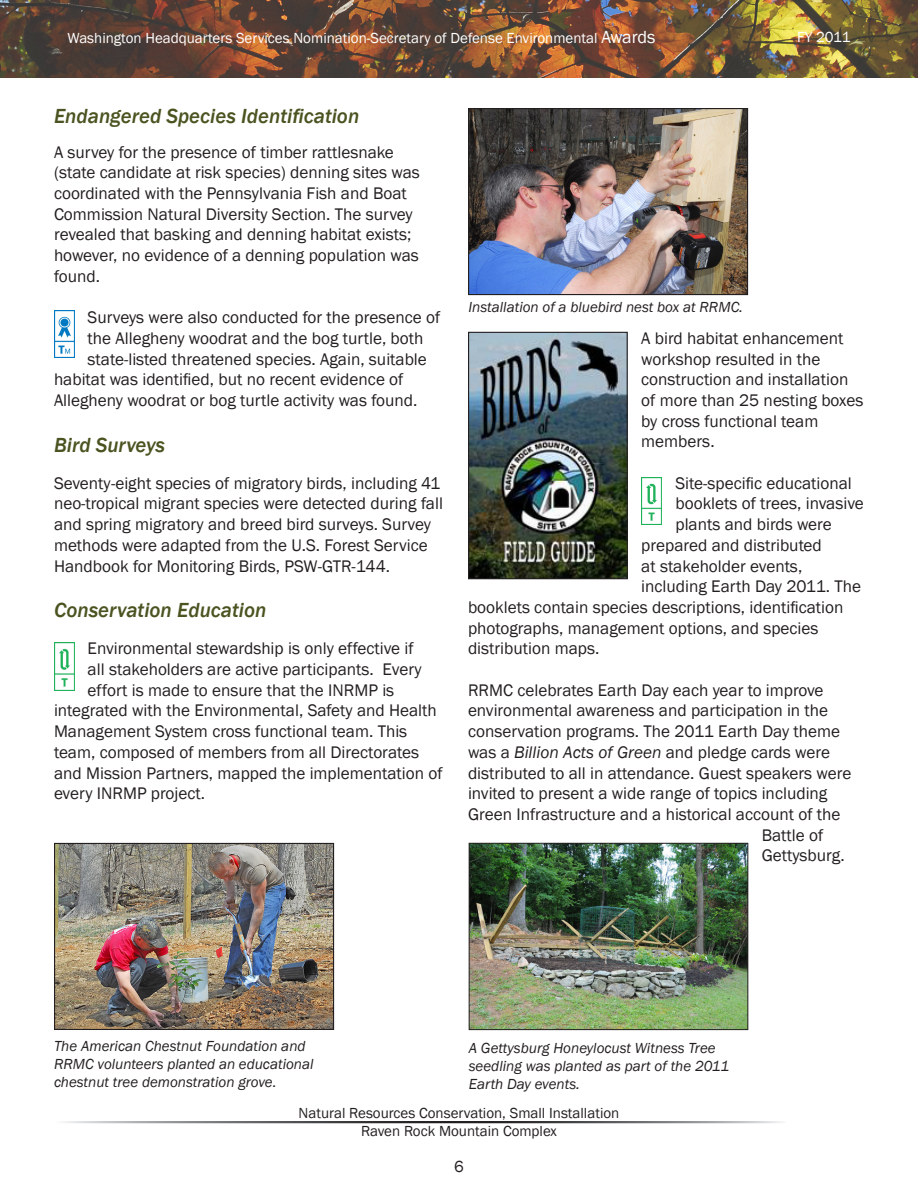
<style>
.page{position:relative;width:918px;height:1188px;background:#fff}
.page>*{position:absolute;margin:0;border:0;box-sizing:border-box;transform-origin:0 0}
.Header_2{font:italic 500 21px "Franklin Gothic";color:#4b5320}
.Body_1{font:17.25px/20.7px "Franklin Gothic";color:#231f20}
.t1{font:16.5px "Franklin Gothic";color:#231f20}
.t2{font:italic 15px/18px "Franklin Gothic";color:#231f20}
.t3{font:15px "Franklin Gothic";color:#fff}
.t4{font:15px/18px "Franklin Gothic";color:#231f20;text-align:center}
.s1{font-size:18px}
.s2{font-style:italic}
</style>
<div class="page">
<img style="left:0;top:0;width:918px;height:78px">
<img style="left:470px;top:110px;width:276px;height:183px">
<div style="left:468px;top:108px;width:280px;height:187px;border:1px solid #231f20"></div>
<img style="left:56px;top:845px;width:276px;height:183px">
<div style="left:54px;top:843px;width:280px;height:187px;border:1px solid #231f20"></div>
<img style="left:471px;top:845px;width:275px;height:183px">
<div style="left:469px;top:843px;width:279px;height:187px;border:1px solid #231f20"></div>
<img style="left:470px;top:334px;width:156px;height:243px">
<div style="left:468px;top:332px;width:160px;height:247px;border:1px solid #231f20"></div>
<img style="left:54px;top:311px;width:20px;height:47px">
<img style="left:54px;top:643px;width:20px;height:47px">
<img style="left:642px;top:477px;width:20px;height:47px">
<p class="t3" style="left:68px;top:29px;width:590px">Washington Headquarters Services Nomination-Secretary of Defense Environmental <span class="s1">Awards</span></p>
<p class="t3" style="left:797px;top:28px;width:55px">FY 2011</p>
<p class="Header_2" style="left:54px;top:103px;width:307px">Endangered Species Identification</p>
<p class="Body_1" style="left:54px;top:142px;width:367px">A survey for the presence of timber rattlesnake (state candidate at risk species) denning sites was coordinated with the Pennsylvania Fish and Boat Commission Natural Diversity Section. The survey revealed that basking and denning habitat exists; however, no evidence of a denning population was found.</p>
<p class="Body_1" style="left:88px;top:307px;width:354px">Surveys were also conducted for the presence of</p>
<p class="Body_1" style="left:88px;top:328px;width:337px">the Allegheny woodrat and the bog turtle, both</p>
<p class="Body_1" style="left:88px;top:349px;width:341px">state-listed threatened species. Again, suitable</p>
<p class="Body_1" style="left:54px;top:369px;width:351px">habitat was identified, but no recent evidence of</p>
<p class="Body_1" style="left:54px;top:390px;width:365px">Allegheny woodrat or bog turtle activity was found.</p>
<p class="Header_2" style="left:54px;top:432px;width:113px">Bird Surveys</p>
<p class="Body_1" style="left:54px;top:473px;width:391px">Seventy-eight species of migratory birds, including 41 neo-tropical migrant species were detected during fall and spring migratory and breed bird surveys. Survey methods were adapted from the U.S. Forest Service Handbook for Monitoring Birds, PSW-GTR-144.</p>
<p class="Header_2" style="left:54px;top:597px;width:214px">Conservation Education</p>
<p class="Body_1" style="left:88px;top:639px;width:328px">Environmental stewardship is only effective if</p>
<p class="Body_1" style="left:88px;top:659px;width:336px">all stakeholders are active participants. Every</p>
<p class="Body_1" style="left:88px;top:680px;width:308px">effort is made to ensure that the INRMP is</p>
<p class="Body_1" style="left:54px;top:701px;width:384px">integrated with the Environmental, Safety and Health</p>
<p class="Body_1" style="left:54px;top:721px;width:355px">Management System cross functional team. This</p>
<p class="Body_1" style="left:54px;top:742px;width:367px">team, composed of members from all Directorates</p>
<p class="Body_1" style="left:54px;top:763px;width:390px">and Mission Partners, mapped the implementation of</p>
<p class="Body_1" style="left:54px;top:783px;width:153px">every INRMP project.</p>
<p class="t2" style="left:469px;top:299px;width:276px">Installation of a bluebird nest box at RRMC.</p>
<p class="Body_1" style="left:641px;top:328px;width:224px">A bird habitat enhancement workshop resulted in the construction and installation of more than 25 nesting boxes by cross functional team members.</p>
<p class="Body_1" style="left:675px;top:473px;width:178px">Site-specific educational</p>
<p class="Body_1" style="left:675px;top:494px;width:190px">booklets of trees, invasive</p>
<p class="Body_1" style="left:675px;top:514px;width:158px">plants and birds were</p>
<p class="Body_1" style="left:641px;top:535px;width:182px">prepared and distributed</p>
<p class="Body_1" style="left:641px;top:556px;width:163px">at stakeholder events,</p>
<p class="Body_1" style="left:641px;top:576px;width:221px">including Earth Day 2011. The</p>
<p class="Body_1" style="left:468px;top:597px;width:377px">booklets contain species descriptions, identification</p>
<p class="Body_1" style="left:468px;top:618px;width:352px">photographs, management options, and species</p>
<p class="Body_1" style="left:468px;top:639px;width:133px">distribution maps.</p>
<p class="Body_1" style="left:468px;top:680px;width:357px">RRMC celebrates Earth Day each year to improve</p>
<p class="Body_1" style="left:468px;top:701px;width:362px">environmental awareness and participation in the</p>
<p class="Body_1" style="left:468px;top:721px;width:374px">conservation programs. The 2011 Earth Day theme</p>
<p class="Body_1" style="left:468px;top:742px;width:364px">was a <span class="s2">Billion Acts of Green</span> and pledge cards were</p>
<p class="Body_1" style="left:468px;top:763px;width:385px">distributed to all in attendance. Guest speakers were</p>
<p class="Body_1" style="left:468px;top:783px;width:361px">invited to present a wide range of topics including</p>
<p class="Body_1" style="left:468px;top:804px;width:374px">Green Infrastructure and a historical account of the</p>
<p class="Body_1" style="left:762px;top:825px;width:63px">Battle of</p>
<p class="Body_1" style="left:762px;top:846px;width:84px">Gettysburg.</p>
<p class="t2" style="left:54px;top:1037px;width:261px">The American Chestnut Foundation and<br>RRMC volunteers planted an educational chestnut tree demonstration grove.</p>
<p class="t2" style="left:469px;top:1039px;width:262px">A Gettysburg Honeylocust Witness Tree seedling was planted as part of the 2011<br>Earth Day events.</p>
<p class="t4" style="left:299px;top:1104px;width:322px">Natural Resources Conservation, Small Installation<br>Raven Rock Mountain Complex</p>
<p class="t1" style="left:454px;top:1156px;width:11px">6</p>
</div>
